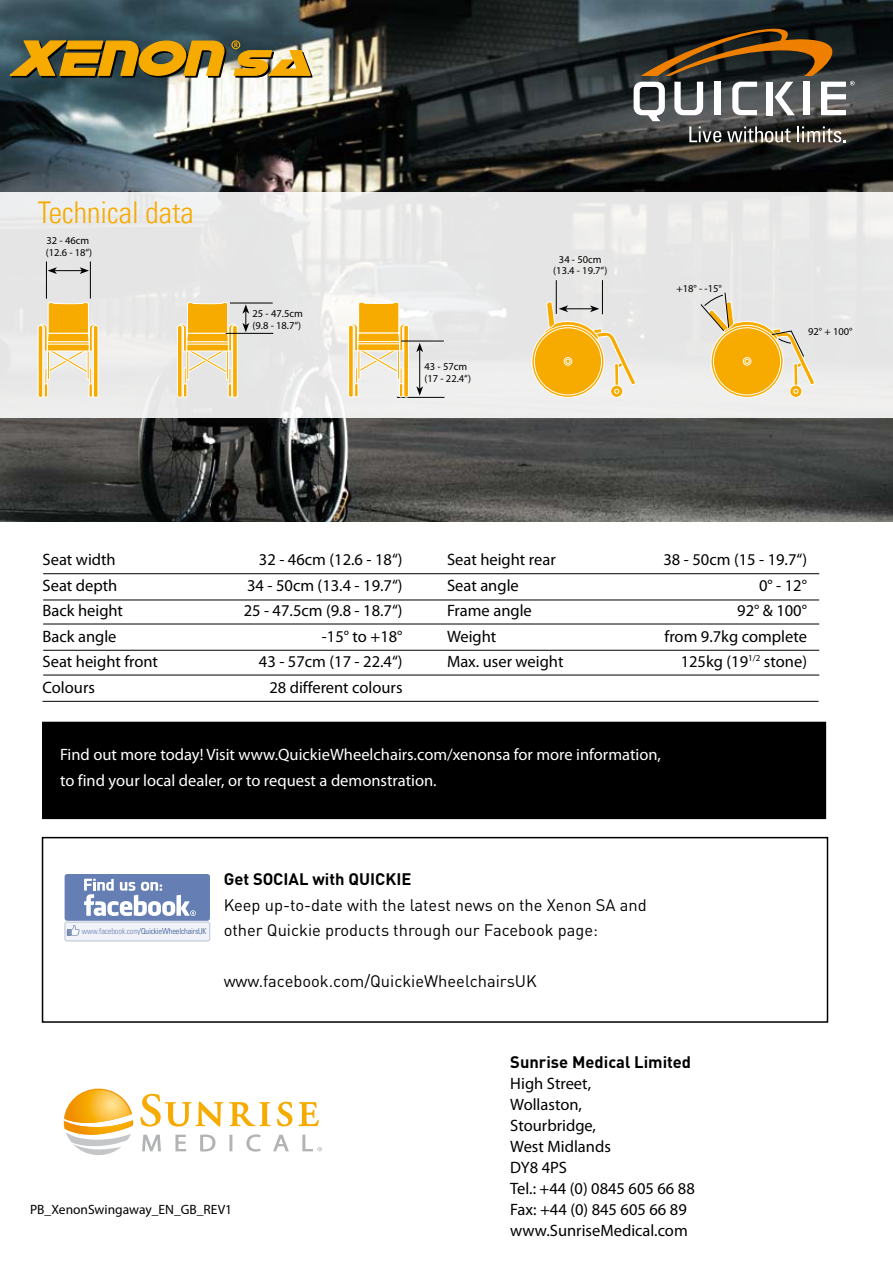
<style>
.page{position:relative;width:893px;height:1263px;background:#fff}
.page>*{position:absolute;margin:0;border:0;box-sizing:border-box;transform-origin:0 0}
.t1{font:30px "Univers Com 47 Light Cond";color:#f7aa00}
.t2{font:16.5px/21px "Myriad Pro";color:#000}
.t3{font:16.5px/25.5px "DINOT";color:#000}
.t4{font:16.5px/25.5px "Myriad Pro";color:#fff}
.t5{font:700 16.5px "DINOT";color:#000}
.t6{font:13.5px "Myriad Pro";color:#000}
.t7{font:10.5px/12px "Myriad Pro";color:#000}
.t8{font:8.1px "Univers Com 47 Light Cond";letter-spacing:-.015em;color:#2e5292}
.s1{color:#657fb4}
</style>
<div class="page">
<svg style="left:64px;top:1089px;width:69px;height:66px"></svg>
<svg style="left:229px;top:1102px;width:42px;height:24px"></svg>
<svg style="left:140px;top:1094px;width:83px;height:32px"></svg>
<svg style="left:277px;top:1102px;width:15px;height:24px"></svg>
<svg style="left:298px;top:1102px;width:21px;height:24px"></svg>
<svg style="left:142px;top:1135px;width:19px;height:16px"></svg>
<svg style="left:175px;top:1135px;width:11px;height:16px"></svg>
<svg style="left:200px;top:1134px;width:15px;height:17px"></svg>
<svg style="left:229px;top:1135px;width:3px;height:16px"></svg>
<svg style="left:246px;top:1134px;width:15px;height:17px"></svg>
<svg style="left:273px;top:1135px;width:16px;height:16px"></svg>
<svg style="left:302px;top:1135px;width:20px;height:16px"></svg>
<img style="left:0;top:0;width:893px;height:522px">
<svg style="left:5px;top:40px;width:316px;height:38px;background:#a9872d"></svg>
<hr style="left:43px;top:573px;width:776px;height:1px;background:#000">
<hr style="left:43px;top:624px;width:776px;height:1px;background:#000">
<hr style="left:43px;top:675px;width:776px;height:1px;background:#000">
<hr style="left:43px;top:600px;width:776px;height:1px;background:#000">
<hr style="left:43px;top:650px;width:776px;height:1px;background:#000">
<div style="left:0;top:192px;width:893px;height:226px;background:#e7e7e7"></div>
<svg style="left:532px;top:325px;width:72px;height:72px"></svg>
<svg style="left:534px;top:328px;width:67px;height:67px"></svg>
<svg style="left:611px;top:385px;width:12px;height:12px"></svg>
<div style="left:610px;top:385px;width:13px;height:13px;border:1px solid #fff;border-radius:50%"></div>
<hr style="left:602px;top:280px;width:1px;height:34px;background:#000">
<svg style="left:544px;top:301px;width:92px;height:93px"></svg>
<hr style="left:556px;top:280px;width:1px;height:34px;background:#000">
<div style="left:38px;top:325px;width:5px;height:73px;border:1px solid #fff;border-radius:2px"></div>
<div style="left:93px;top:325px;width:5px;height:73px;border:1px solid #fff;border-radius:2px"></div>
<div style="left:44px;top:383px;width:4px;height:15px;border:1px solid #fff;border-radius:2px"></div>
<div style="left:89px;top:383px;width:4px;height:15px;border:1px solid #fff;border-radius:2px"></div>
<svg style="left:40px;top:302px;width:56px;height:95px"></svg>
<div style="left:47px;top:344px;width:42px;height:7px;background:#f7aa00"></div>
<svg style="left:48px;top:267px;width:41px;height:7px"></svg>
<hr style="left:90px;top:261px;width:1px;height:38px;background:#000">
<hr style="left:46px;top:261px;width:1px;height:38px;background:#000">
<hr style="left:397px;top:397px;width:47px;height:1px;background:#000">
<hr style="left:419px;top:350px;width:1px;height:39px;background:#000">
<svg style="left:416px;top:386px;width:7px;height:10px"></svg>
<svg style="left:416px;top:343px;width:7px;height:9px"></svg>
<hr style="left:349px;top:325px;width:4px;height:72px;background:#f7aa00;border-radius:2px">
<div style="left:348px;top:325px;width:5px;height:72px;border:1px solid #fff;border-radius:2px"></div>
<hr style="left:404px;top:325px;width:4px;height:72px;background:#f7aa00;border-radius:2px">
<div style="left:403px;top:325px;width:6px;height:72px;border:1px solid #fff;border-radius:2px"></div>
<hr style="left:355px;top:383px;width:3px;height:14px;background:#f7aa00;border-radius:2px">
<div style="left:354px;top:383px;width:4px;height:14px;border:1px solid #fff;border-radius:2px"></div>
<div style="left:399px;top:383px;width:4px;height:14px;border:1px solid #fff;border-radius:2px"></div>
<svg style="left:351px;top:302px;width:56px;height:85px"></svg>
<div style="left:358px;top:344px;width:42px;height:7px;background:#f7aa00;border:1px solid #fff"></div>
<hr style="left:401px;top:341px;width:43px;height:1px;background:#000">
<hr style="left:230px;top:303px;width:43px;height:1px;background:#000">
<svg style="left:242px;top:304px;width:7px;height:28px"></svg>
<div style="left:177px;top:325px;width:5px;height:72px;background:#f7aa00;border-radius:2px"></div>
<div style="left:177px;top:325px;width:5px;height:73px;border:1px solid #fff;border-radius:2px"></div>
<hr style="left:233px;top:325px;width:4px;height:72px;background:#f7aa00;border-radius:2px">
<div style="left:232px;top:325px;width:6px;height:73px;border:1px solid #fff;border-radius:2px"></div>
<div style="left:183px;top:383px;width:4px;height:15px;border:1px solid #fff;border-radius:2px"></div>
<div style="left:228px;top:383px;width:4px;height:15px;border:1px solid #fff;border-radius:2px"></div>
<svg style="left:180px;top:302px;width:55px;height:85px"></svg>
<div style="left:187px;top:344px;width:42px;height:7px;background:#f7aa00"></div>
<hr style="left:226px;top:333px;width:47px;height:1px;background:#000">
<svg style="left:790px;top:385px;width:12px;height:12px"></svg>
<div style="left:789px;top:385px;width:13px;height:13px;border:1px solid #fff;border-radius:50%"></div>
<svg style="left:700px;top:292px;width:115px;height:102px"></svg>
<svg style="left:634px;top:28px;width:221px;height:114px;background:#5d564b"></svg>
<hr style="left:43px;top:701px;width:776px;height:1px;background:#000">
<div style="left:43px;top:722px;width:783px;height:97px;background:#000"></div>
<div style="left:65px;top:922px;width:145px;height:19px;background:#f2f3f8;border-radius:2px"></div>
<div style="left:65px;top:922px;width:145px;height:19px;border:1px solid #b8c2d2;border-radius:2px"></div>
<div style="left:65px;top:874px;width:145px;height:47px;background:#657fb4;border-radius:3px"></div>
<svg style="left:84px;top:879px;width:112px;height:37px"></svg>
<svg style="left:67px;top:925px;width:13px;height:11px"></svg>
<div style="left:42px;top:837px;width:786px;height:186px;border:2px solid #000"></div>
<h1 class="t1" style="left:38px;top:194px;width:158px">Technical data</h1>
<p class="t7" style="left:46px;top:234px;width:48px">32 - 46cm (12.6 - 18“)</p>
<p class="t7" style="left:253px;top:307px;width:52px">25 - 47.5cm (9.8 - 18.7“)</p>
<p class="t7" style="left:425px;top:360px;width:48px">43 - 57cm (17 - 22.4“)</p>
<p class="t7" style="left:553px;top:254px;width:56px;line-height:10.5px;text-align:center">34 - 50cm (13.4 - 19.7“)</p>
<p class="t7" style="left:677px;top:283px;width:47px">+18° - -15°</p>
<p class="t7" style="left:808px;top:325px;width:46px">92° + 100°</p>
<p class="t2" style="left:43px;top:549px;width:75px">Seat width</p>
<p class="t2" style="left:259px;top:549px;width:145px">32 - 46cm (12.6 - 18“)</p>
<p class="t2" style="left:43px;top:575px;width:76px">Seat depth</p>
<p class="t2" style="left:247px;top:575px;width:157px">34 - 50cm (13.4 - 19.7“)</p>
<p class="t2" style="left:43px;top:600px;width:82px">Back height</p>
<p class="t2" style="left:244px;top:600px;width:160px">25 - 47.5cm (9.8 - 18.7“)</p>
<p class="t2" style="left:43px;top:626px;width:76px">Back angle</p>
<p class="t2" style="left:322px;top:626px;width:82px">-15° to +18°</p>
<p class="t2" style="left:43px;top:651px;width:117px">Seat height front</p>
<p class="t2" style="left:259px;top:651px;width:145px">43 - 57cm (17 - 22.4“)</p>
<p class="t2" style="left:43px;top:677px;width:54px">Colours</p>
<p class="t2" style="left:269px;top:677px;width:135px">28 different colours</p>
<p class="t2" style="left:447px;top:549px;width:110px">Seat height rear</p>
<p class="t2" style="left:663px;top:549px;width:145px">38 - 50cm (15 - 19.7“)</p>
<p class="t2" style="left:447px;top:575px;width:73px">Seat angle</p>
<p class="t2" style="left:759px;top:575px;width:49px">0° - 12°</p>
<p class="t2" style="left:447px;top:600px;width:86px">Frame angle</p>
<p class="t2" style="left:737px;top:600px;width:71px">92° &amp; 100°</p>
<p class="t2" style="left:447px;top:626px;width:51px">Weight</p>
<p class="t2" style="left:664px;top:626px;width:144px">from 9.7kg complete</p>
<p class="t2" style="left:447px;top:651px;width:118px">Max. user weight</p>
<p class="t2" style="left:681px;top:651px;width:128px">125kg (19<sup>1/2</sup> stone)</p>
<p class="t4" style="left:60px;top:741px;width:602px">Find out more today! Visit www.QuickieWheelchairs.com/xenonsa for more information, to find your local dealer, or to request a demonstration.</p>
<p class="t8" style="left:82px;top:926px;width:126px"><span class="s1">www.facebook.com</span>/QuickieWheelchairsUK</p>
<p class="t5" style="left:224px;top:868px;width:189px">Get SOCIAL with QUICKIE</p>
<p class="t3" style="left:224px;top:891px;width:424px">Keep up-to-date with the latest news on the Xenon SA and other Quickie products through our Facebook page:</p>
<p class="t3" style="left:224px;top:968px;width:315px">www.facebook.com/QuickieWheelchairsUK</p>
<p class="t6" style="left:30px;top:1201px;width:203px">PB_XenonSwingaway_EN_GB_REV1</p>
<p class="t5" style="left:510px;top:1051px;width:182px">Sunrise Medical Limited</p>
<p class="t2" style="left:510px;top:1073px;width:186px">High Street,<br>Wollaston,<br>Stourbridge,<br>West Midlands<br>DY8 4PS<br>Tel.: +44 (0) 0845 605 66 88<br>Fax: +44 (0) 845 605 66 89 www.SunriseMedical.com</p>
</div>
